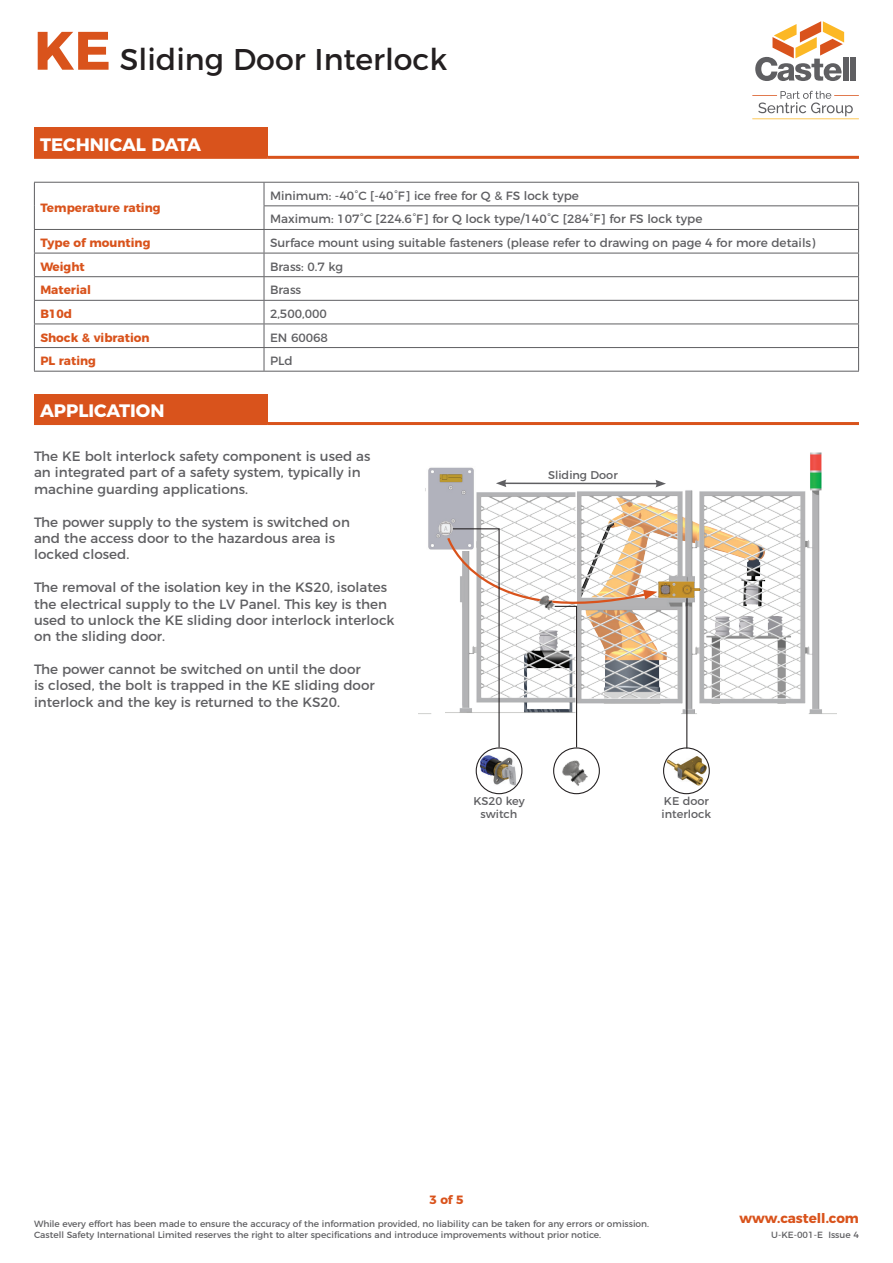
<style>
.page{position:relative;width:893px;height:1263px;background:#fff}
.page>*{position:absolute;margin:0;border:0;box-sizing:border-box;transform-origin:0 0}
.t1{font:30px "Montserrat";color:#231f20}
.t2{font:700 18px "Montserrat";color:#fff}
.t3{font:13.5px/16.2px "Montserrat";color:#5f5f62}
.t4{font:700 13.5px "Montserrat";color:#d9531c}
.t5{font:12px/23.5px "Montserrat";color:#5f5f62}
.t6{font:700 12px "Montserrat";color:#d9531c}
.t7{font:11.25px/13.5px "Montserrat";color:#5f5f62;text-align:center}
.t8{font:9px/10.8px "Montserrat";color:#5f5f62}
.s1{font-weight:700;font-size:54px;color:#d9531c}
</style>
<div class="page">
<div style="left:34px;top:128px;width:234px;height:29px;background:#d9531c"></div>
<hr style="left:34px;top:156px;width:234px;height:3px;background:#d9531c">
<hr style="left:268px;top:156px;width:591px;height:3px;background:#d9531c">
<hr style="left:264px;top:205px;width:595px;height:1px;background:#5f5f62">
<hr style="left:34px;top:229px;width:230px;height:1px;background:#5f5f62">
<hr style="left:264px;top:229px;width:595px;height:1px;background:#5f5f62">
<hr style="left:34px;top:253px;width:230px;height:1px;background:#5f5f62">
<hr style="left:264px;top:253px;width:595px;height:1px;background:#5f5f62">
<hr style="left:34px;top:276px;width:230px;height:1px;background:#5f5f62">
<hr style="left:264px;top:276px;width:595px;height:1px;background:#5f5f62">
<hr style="left:34px;top:300px;width:230px;height:1px;background:#5f5f62">
<hr style="left:264px;top:300px;width:595px;height:1px;background:#5f5f62">
<hr style="left:34px;top:324px;width:230px;height:1px;background:#5f5f62">
<hr style="left:264px;top:324px;width:595px;height:1px;background:#5f5f62">
<hr style="left:34px;top:347px;width:230px;height:1px;background:#5f5f62">
<hr style="left:264px;top:347px;width:595px;height:1px;background:#5f5f62">
<hr style="left:34px;top:182px;width:230px;height:1px;background:#5f5f62">
<hr style="left:264px;top:182px;width:595px;height:1px;background:#5f5f62">
<svg style="left:34px;top:183px;width:1px;height:188px"></svg>
<svg style="left:858px;top:183px;width:1px;height:188px"></svg>
<hr style="left:34px;top:371px;width:230px;height:1px;background:#5f5f62">
<hr style="left:264px;top:371px;width:595px;height:1px;background:#5f5f62">
<svg style="left:264px;top:181px;width:318px;height:190px"></svg>
<div style="left:34px;top:394px;width:234px;height:29px;background:#d9531c"></div>
<hr style="left:34px;top:422px;width:234px;height:3px;background:#d9531c">
<hr style="left:268px;top:422px;width:591px;height:3px;background:#d9531c">
<img style="left:418px;top:452px;width:418px;height:268px">
<img style="left:657px;top:575px;width:45px;height:29px">
<div style="left:449px;top:704px;width:232px;height:21px;background:#fff"></div>
<div style="left:697px;top:704px;width:112px;height:22px;background:#fff"></div>
<div style="left:432px;top:487px;width:144px;height:229px;background:#fff"></div>
<img style="left:445px;top:492px;width:129px;height:221px">
<img style="left:426px;top:466px;width:49px;height:84px">
<hr style="left:504px;top:482px;width:154px;height:2px;background:#5f5f62">
<svg style="left:496px;top:479px;width:10px;height:8px"></svg>
<svg style="left:655px;top:480px;width:11px;height:7px"></svg>
<img style="left:554px;top:749px;width:45px;height:45px">
<div style="left:553px;top:747px;width:47px;height:47px;border:1px solid #231f20;border-radius:50%"></div>
<img style="left:480px;top:754px;width:36px;height:32px">
<div style="left:476px;top:747px;width:46px;height:47px;border:1px solid #231f20;border-radius:50%"></div>
<img style="left:666px;top:756px;width:41px;height:30px">
<div style="left:663px;top:747px;width:47px;height:47px;border:1px solid #231f20;border-radius:50%"></div>
<hr style="left:686px;top:598px;width:1px;height:150px;background:#231f20">
<svg style="left:446px;top:528px;width:211px;height:220px"></svg>
<svg style="left:755px;top:21px;width:89px;height:60px"></svg>
<div style="left:843px;top:57px;width:5px;height:24px;background:#5f5f62"></div>
<div style="left:850px;top:57px;width:6px;height:23px;background:#5f5f62"></div>
<hr style="left:752px;top:118px;width:107px;height:1px;background:#fcb825">
<svg style="left:752px;top:91px;width:107px;height:25px"></svg>
<h1 class="t1" style="left:34px;top:35px;width:415px"><span class="s1">KE</span> Sliding Door Interlock</h1>
<h2 class="t2" style="left:40px;top:130px;width:163px">technical data</h2>
<p class="t6" style="left:40px;top:198px;width:122px">Temperature rating</p>
<p class="t5" style="left:270px;top:183px;width:434px">Minimum: -40°C [-40°F] ice free for Q &amp; FS lock type<br>Maximum: 107°C [224.6°F] for Q lock type/140°C [284°F] for FS lock type</p>
<p class="t6" style="left:40px;top:233px;width:112px">Type of mounting</p>
<p class="t5" style="left:270px;top:230px;width:547px">Surface mount using suitable fasteners (please refer to drawing on page 4 for more details)</p>
<p class="t6" style="left:40px;top:257px;width:46px">Weight</p>
<p class="t5" style="left:270px;top:254px;width:75px">Brass: 0.7 kg</p>
<p class="t6" style="left:40px;top:280px;width:52px">Material</p>
<p class="t5" style="left:270px;top:277px;width:33px">Brass</p>
<p class="t6" style="left:40px;top:304px;width:33px">B10d</p>
<p class="t5" style="left:270px;top:301px;width:58px">2,500,000</p>
<p class="t6" style="left:40px;top:327px;width:111px">Shock &amp; vibration</p>
<p class="t5" style="left:270px;top:324px;width:59px">EN 60068</p>
<p class="t6" style="left:40px;top:351px;width:57px">PL rating</p>
<p class="t5" style="left:270px;top:348px;width:24px">PLd</p>
<h2 class="t2" style="left:40px;top:396px;width:126px">application</h2>
<p class="t3" style="left:34px;top:447px;width:338px">The KE bolt interlock safety component is used as an integrated part of a safety system, typically in machine guarding applications.</p>
<p class="t3" style="left:34px;top:513px;width:317px">The power supply to the system is switched on and the access door to the hazardous area is locked closed.</p>
<p class="t3" style="left:34px;top:578px;width:362px">The removal of the isolation key in the KS20, isolates the electrical supply to the LV Panel. This key is then used to unlock the KE sliding door interlock interlock on the sliding door.</p>
<p class="t3" style="left:34px;top:660px;width:342px">The power cannot be switched on until the door<br>is closed, the bolt is trapped in the KE sliding door interlock and the key is returned to the KS20.</p>
<p class="t7" style="left:548px;top:467px;width:71px">Sliding Door</p>
<p class="t7" style="left:473px;top:793px;width:53px">KS20 key switch</p>
<p class="t7" style="left:662px;top:793px;width:51px;text-align:left">KE door interlock</p>
<p class="t6" style="left:429px;top:1190px;width:36px">3 of 5</p>
<p class="t4" style="left:739px;top:1207px;width:121px">www.castell.com</p>
<p class="t8" style="left:34px;top:1217px;width:617px">While every effort has been made to ensure the accuracy of the information provided, no liability can be taken for any errors or omission.<br>Castell Safety International Limited reserves the right to alter specifications and introduce improvements without prior notice.</p>
<p class="t8" style="left:771px;top:1228px;width:89px">U-KE-001-E Issue 4</p>
</div>
